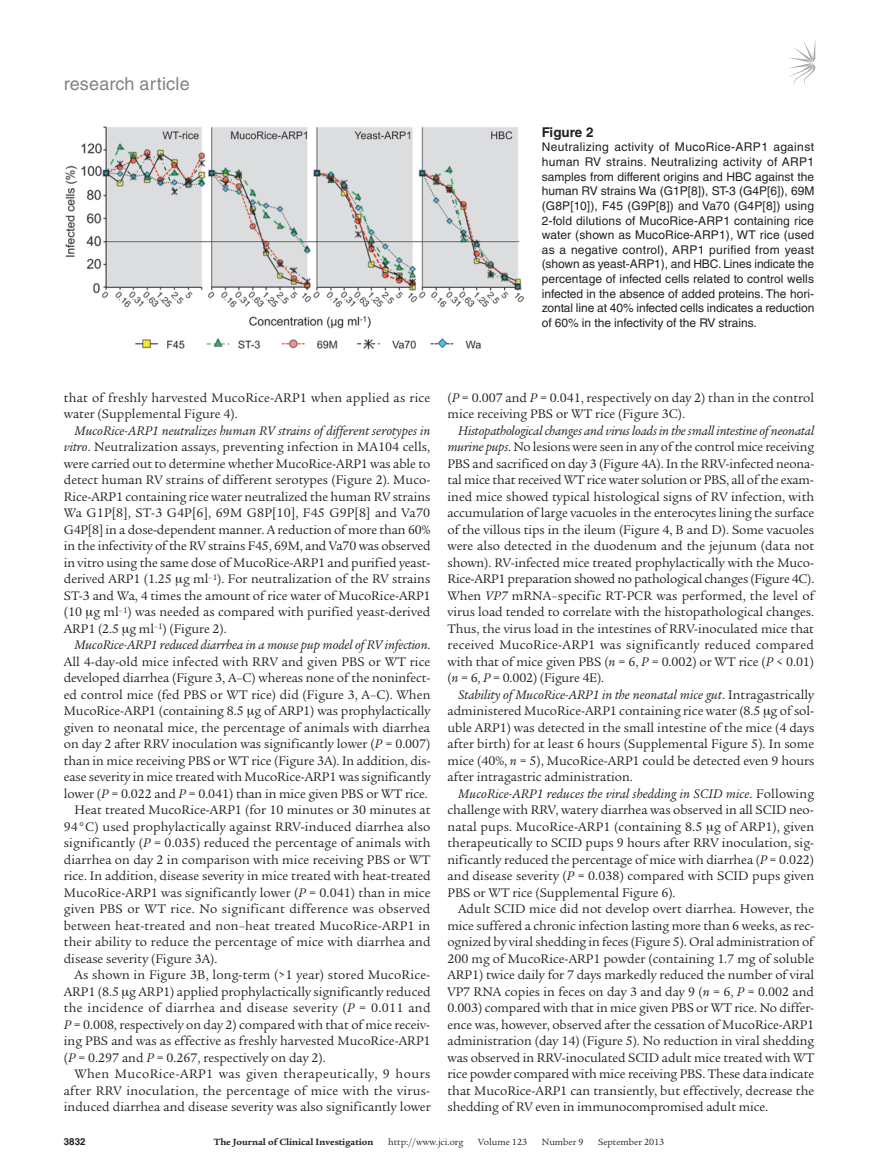
<style>
.page{position:relative;width:878px;height:1175px;background:#fff}
.page>*{position:absolute;margin:0;border:0;box-sizing:border-box;transform-origin:0 0}
.t1{font:18px "Helvetica LT Std";letter-spacing:.01em;color:#808285}
.t2{font:13.5px/16.5px "Legacy Serif Std";color:#231f20;text-align:justify}
.t3{font:13.5px "Legacy Serif Std";letter-spacing:.02em;color:#231f20}
.t4{font:italic 13.5px "Legacy Serif Std";letter-spacing:-.005em;color:#231f20}
.t5{font:13.5px "Legacy Serif Std";letter-spacing:.025em;color:#231f20}
.t6{font:13.5px "Legacy Serif Std";letter-spacing:.035em;color:#231f20}
.t7{font:700 13.5px "Helvetica LT Std";color:#231f20}
.t8{font:12px/14.7px "Helvetica LT Std";color:#231f20;text-align:justify}
.t9{font:9.75px "Legacy Serif Std";color:#231f20}
.t10{font:700 9.75px "Legacy Serif Std";color:#231f20}
.t11{font:700 9.75px "Helvetica LT Std";color:#231f20}
.s1{font-style:italic}
.s2{font-style:normal}
</style>
<div class="page">
<svg style="left:789px;top:42px;width:26px;height:43px"></svg>
<img style="left:65px;top:126px;width:459px;height:224px">
<h1 class="t1" style="left:64px;top:73px;width:127px">research article</h1>
<p class="t7" style="left:541px;top:123px;width:53px">Figure 2</p>
<p class="t8" style="left:541px;top:140px;width:274px">Neutralizing activity of MucoRice-ARP1 against human RV strains. Neutralizing activity of ARP1 samples from different origins and HBC against the human RV strains Wa (G1P[8]), ST-3 (G4P[6]), 69M (G8P[10]), F45 (G9P[8]) and Va70 (G4P[8]) using 2-fold dilutions of MucoRice-ARP1 containing rice water (shown as MucoRice-ARP1), WT rice (used as a negative control), ARP1 purified from yeast (shown as yeast-ARP1), and HBC. Lines indicate the percentage of infected cells related to control wells infected in the absence of added proteins. The hori&shy;zontal line at 40% infected cells indicates a reduction of 60% in the infectivity of the RV strains.</p>
<p class="t2" style="left:64px;top:389px;width:368px">that of freshly harvested MucoRice-ARP1 when applied as rice water (Supplemental Figure 4).</p>
<p class="t2" style="left:64px;top:422px;width:368px;text-indent:11px"><span class="s1">MucoRice-ARP1 neutralizes human RV strains of different serotypes in vitro</span>. Neutralization assays, preventing infection in MA104 cells, were carried out to determine whether MucoRice-ARP1 was able to detect human RV strains of different serotypes (Figure 2). Muco-Rice-ARP1 containing rice water neutralized the human RV strains Wa G1P[8], ST-3 G4P[6], 69M G8P[10], F45 G9P[8] and Va70<br>G4P[8] in a dose-dependent manner. A reduction of more than 60% in the infectivity of the RV strains F45, 69M, and Va70 was observed in vitro using the same dose of MucoRice-ARP1 and purified yeast&shy;derived ARP1 (1.25 g ml<sup>–1</sup>). For neutralization of the RV strains ST-3 and Wa, 4 times the amount of rice water of MucoRice-ARP1 (10 g ml<sup>–1</sup>) was needed as compared with purified yeast-derived ARP1 (2.5 g ml<sup>–1</sup>) (Figure 2).</p>
<p class="t4" style="left:74px;top:637px;width:357px">MucoRice-ARP1 reduced diarrhea in a mouse pup model of RV infection<span class="s2">.</span></p>
<p class="t2" style="left:64px;top:653px;width:368px">All 4-day-old mice infected with RRV and given PBS or WT rice</p>
<p class="t2" style="left:64px;top:670px;width:368px">developed diarrhea (Figure 3, A–C) whereas none of the noninfect-</p>
<p class="t2" style="left:64px;top:686px;width:368px">ed control mice (fed PBS or WT rice) did (Figure 3, A–C). When</p>
<p class="t2" style="left:64px;top:703px;width:368px">MucoRice-ARP1 (containing 8.5 g of ARP1) was prophylactically</p>
<p class="t2" style="left:64px;top:719px;width:368px">given to neonatal mice, the percentage of animals with diarrhea</p>
<p class="t2" style="left:64px;top:736px;width:368px">on day 2 after RRV inoculation was significantly lower (<span class="s1">P</span> = 0.007)</p>
<p class="t2" style="left:64px;top:752px;width:368px">than in mice receiving PBS or WT rice (Figure 3A). In addition, dis-</p>
<p class="t2" style="left:64px;top:769px;width:368px">ease severity in mice treated with MucoRice-ARP1 was significantly</p>
<p class="t2" style="left:64px;top:785px;width:365px">lower (<span class="s1">P</span> = 0.022 and <span class="s1">P</span> = 0.041) than in mice given PBS or WT rice.</p>
<p class="t2" style="left:74px;top:802px;width:357px">Heat treated MucoRice-ARP1 (for 10 minutes or 30 minutes at</p>
<p class="t2" style="left:64px;top:818px;width:368px">94°C) used prophylactically against RRV-induced diarrhea also</p>
<p class="t2" style="left:64px;top:835px;width:368px">significantly (<span class="s1">P</span> = 0.035) reduced the percentage of animals with</p>
<p class="t2" style="left:64px;top:851px;width:368px">diarrhea on day 2 in comparison with mice receiving PBS or WT</p>
<p class="t2" style="left:64px;top:868px;width:368px">rice. In addition, disease severity in mice treated with heat-treated</p>
<p class="t2" style="left:64px;top:884px;width:368px">MucoRice-ARP1 was significantly lower (<span class="s1">P</span> = 0.041) than in mice</p>
<p class="t3" style="left:64px;top:901px;width:368px">given PBS or WT rice. No significant difference was observed</p>
<p class="t2" style="left:64px;top:917px;width:368px">between heat-treated and non–heat treated MucoRice-ARP1 in</p>
<p class="t2" style="left:64px;top:934px;width:368px">their ability to reduce the percentage of mice with diarrhea and</p>
<p class="t2" style="left:64px;top:950px;width:155px">disease severity (Figure 3A).</p>
<p class="t2" style="left:74px;top:967px;width:357px">As shown in Figure 3B, long-term (&gt;1 year) stored MucoRice-</p>
<p class="t2" style="left:64px;top:983px;width:368px">ARP1 (8.5 g ARP1) applied prophylactically significantly reduced</p>
<p class="t5" style="left:64px;top:1000px;width:368px">the incidence of diarrhea and disease severity (<span class="s1">P</span> = 0.011 and</p>
<p class="t2" style="left:64px;top:1016px;width:368px"><span class="s1">P</span> = 0.008, respectively on day 2) compared with that of mice receiv-</p>
<p class="t2" style="left:64px;top:1033px;width:368px">ing PBS and was as effective as freshly harvested MucoRice-ARP1</p>
<p class="t2" style="left:64px;top:1049px;width:263px">(<span class="s1">P</span> = 0.297 and <span class="s1">P</span> = 0.267, respectively on day 2).</p>
<p class="t6" style="left:74px;top:1066px;width:357px">When MucoRice-ARP1 was given therapeutically, 9 hours</p>
<p class="t3" style="left:64px;top:1083px;width:368px">after RRV inoculation, the percentage of mice with the virus-</p>
<p class="t2" style="left:64px;top:1099px;width:368px">induced diarrhea and disease severity was also significantly lower</p>
<p class="t2" style="left:447px;top:389px;width:368px">(<span class="s1">P</span> = 0.007 and <span class="s1">P</span> = 0.041, respectively on day 2) than in the control mice receiving PBS or WT rice (Figure 3C).</p>
<p class="t2" style="left:447px;top:422px;width:368px;text-indent:11px"><span class="s1">Histopathological changes and virus loads in the small intestine of neonatal murine pups</span>. No lesions were seen in any of the control mice receiving PBS and sacrificed on day 3 (Figure 4A). In the RRV-infected neona&shy;tal mice that received WT rice water solution or PBS, all of the exam&shy;ined mice showed typical histological signs of RV infection, with accumulation of large vacuoles in the enterocytes lining the surface of the villous tips in the ileum (Figure 4, B and D). Some vacuoles were also detected in the duodenum and the jejunum (data not shown). RV-infected mice treated prophylactically with the Muco-Rice-ARP1 preparation showed no pathological changes (Figure 4C).<br>When <span class="s1">VP7</span> mRNA–specific RT-PCR was performed, the level of virus load tended to correlate with the histopathological changes.<br>Thus, the virus load in the intestines of RRV-inoculated mice that received MucoRice-ARP1 was significantly reduced compared with that of mice given PBS (<span class="s1">n</span> = 6, <span class="s1">P</span> = 0.002) or WT rice (<span class="s1">P</span> &lt; 0.01) (<span class="s1">n</span> = 6, <span class="s1">P</span> = 0.002) (Figure 4E).</p>
<p class="t2" style="left:447px;top:686px;width:368px;text-indent:11px"><span class="s1">Stability of MucoRice-ARP1 in the neonatal mice gut</span>. Intragastrically administered MucoRice-ARP1 containing rice water (8.5 g of sol&shy;uble ARP1) was detected in the small intestine of the mice (4 days after birth) for at least 6 hours (Supplemental Figure 5). In some mice (40%, <span class="s1">n</span> = 5), MucoRice-ARP1 could be detected even 9 hours after intragastric administration.</p>
<p class="t2" style="left:447px;top:785px;width:368px;text-indent:11px"><span class="s1">MucoRice-ARP1 reduces the viral shedding in SCID mice</span>. Following challenge with RRV, watery diarrhea was observed in all SCID neo&shy;natal pups. MucoRice-ARP1 (containing 8.5 g of ARP1), given therapeutically to SCID pups 9 hours after RRV inoculation, sig&shy;nificantly reduced the percentage of mice with diarrhea (<span class="s1">P</span> = 0.022) and disease severity (<span class="s1">P</span> = 0.038) compared with SCID pups given PBS or WT rice (Supplemental Figure 6).</p>
<p class="t2" style="left:447px;top:901px;width:368px;text-indent:11px">Adult SCID mice did not develop overt diarrhea. However, the mice suffered a chronic infection lasting more than 6 weeks, as rec&shy;ognized by viral shedding in feces (Figure 5). Oral administration of 200 mg of MucoRice-ARP1 powder (containing 1.7 mg of soluble ARP1) twice daily for 7 days markedly reduced the number of viral VP7 RNA copies in feces on day 3 and day 9 (<span class="s1">n</span> = 6, <span class="s1">P</span> = 0.002 and 0.003) compared with that in mice given PBS or WT rice. No differ&shy;ence was, however, observed after the cessation of MucoRice-ARP1 administration (day 14) (Figure 5). No reduction in viral shedding was observed in RRV-inoculated SCID adult mice treated with WT rice powder compared with mice receiving PBS. These data indicate that MucoRice-ARP1 can transiently, but effectively, decrease the shedding of RV even in immunocompromised adult mice.</p>
<p class="t11" style="left:64px;top:1135px;width:23px">3832</p>
<p class="t10" style="left:214px;top:1135px;width:161px">The Journal of Clinical Investigation</p>
<p class="t9" style="left:388px;top:1136px;width:77px">http://www.jci.org</p>
<p class="t9" style="left:478px;top:1136px;width:50px">Volume 123</p>
<p class="t9" style="left:542px;top:1136px;width:43px">Number 9</p>
<p class="t9" style="left:598px;top:1136px;width:68px">September 2013</p>
</div>
